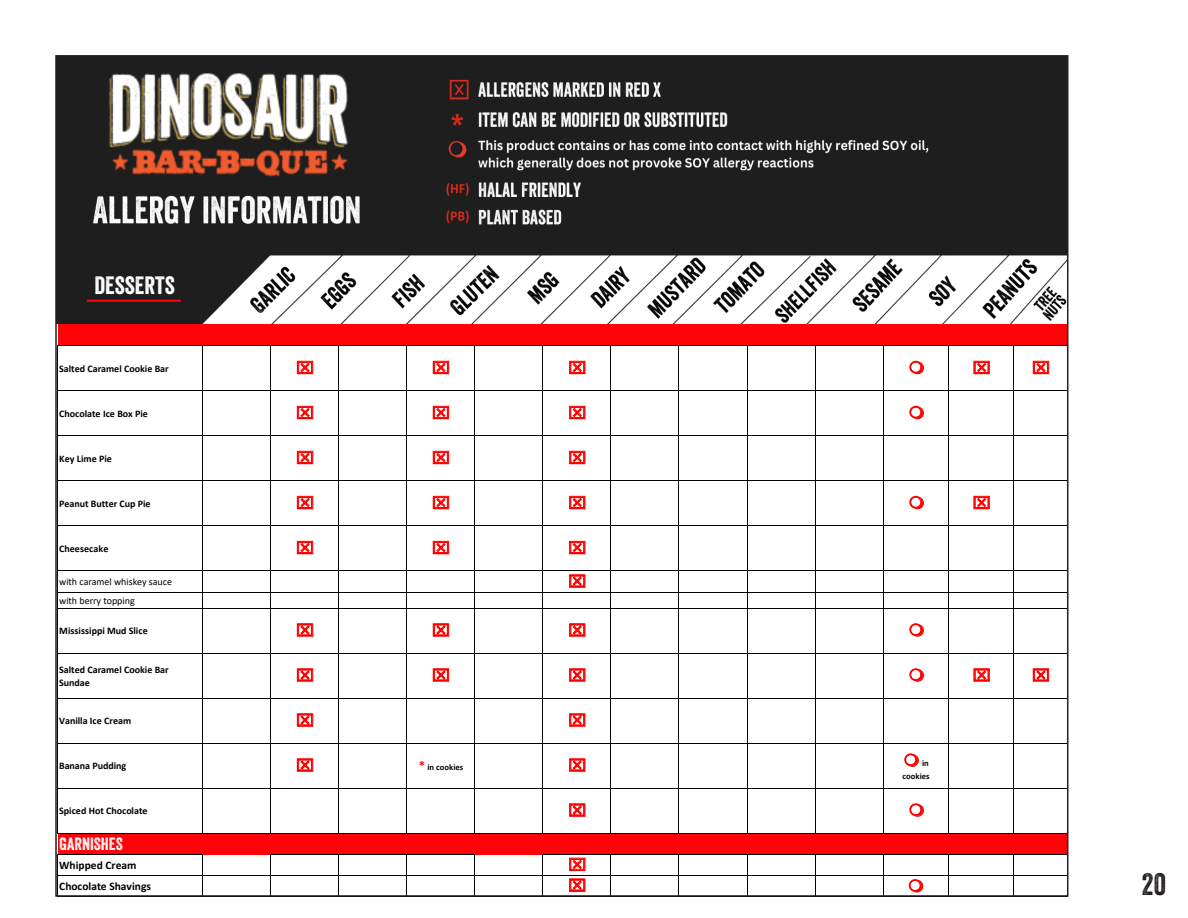
<style>
.page{position:relative;width:1188px;height:918px;background:#fff}
.page>*{position:absolute;margin:0;border:0;box-sizing:border-box;transform-origin:0 0}
.t1{font:30px "Veneer";color:#231f20}
.t2{font:24.3px "Veneer";color:#fff}
.t3{font:17.25px "Veneer";color:#fff}
.t4{font:700 11.4px/20.9px "Calibri";color:#000}
.t5{font:700 10.05px/12.9px "Calibri";color:#000}
.t6{font:10.05px/18.6px "Calibri";letter-spacing:-.005em;color:#000}
.t7{font:700 8.55px/12.5px "Calibri";letter-spacing:-.005em;color:#000;text-align:right}
.s1{font-size:12.9px;color:#f00}
</style>
<div class="page">
<div style="left:58px;top:323px;width:1010px;height:23px;background:#ff0208"></div>
<div style="left:58px;top:833px;width:1010px;height:22px;background:#ff0208"></div>
<hr style="left:202px;top:346px;width:1px;height:488px;background:#000">
<hr style="left:57px;top:854px;width:146px;height:1px;background:#000">
<hr style="left:270px;top:346px;width:1px;height:488px;background:#000">
<hr style="left:338px;top:346px;width:1px;height:488px;background:#000">
<hr style="left:406px;top:346px;width:1px;height:488px;background:#000">
<hr style="left:474px;top:346px;width:1px;height:488px;background:#000">
<hr style="left:271px;top:854px;width:204px;height:1px;background:#000">
<hr style="left:542px;top:346px;width:1px;height:488px;background:#000">
<hr style="left:611px;top:346px;width:1px;height:488px;background:#000">
<hr style="left:679px;top:346px;width:1px;height:488px;background:#000">
<hr style="left:747px;top:346px;width:1px;height:488px;background:#000">
<hr style="left:815px;top:346px;width:1px;height:488px;background:#000">
<hr style="left:883px;top:346px;width:1px;height:488px;background:#000">
<hr style="left:948px;top:346px;width:1px;height:488px;background:#000">
<hr style="left:1013px;top:346px;width:1px;height:488px;background:#000">
<hr style="left:542px;top:854px;width:1px;height:43px;background:#000">
<hr style="left:611px;top:855px;width:1px;height:42px;background:#000">
<hr style="left:202px;top:855px;width:1px;height:42px;background:#000">
<hr style="left:270px;top:854px;width:1px;height:43px;background:#000">
<hr style="left:338px;top:855px;width:1px;height:42px;background:#000">
<hr style="left:406px;top:855px;width:1px;height:42px;background:#000">
<hr style="left:474px;top:855px;width:1px;height:42px;background:#000">
<hr style="left:679px;top:855px;width:1px;height:42px;background:#000">
<hr style="left:747px;top:855px;width:1px;height:42px;background:#000">
<hr style="left:815px;top:855px;width:1px;height:42px;background:#000">
<hr style="left:883px;top:855px;width:1px;height:42px;background:#000">
<hr style="left:948px;top:855px;width:1px;height:42px;background:#000">
<hr style="left:1013px;top:855px;width:1px;height:42px;background:#000">
<hr style="left:57px;top:345px;width:1011px;height:1px;background:#000">
<hr style="left:57px;top:390px;width:1011px;height:1px;background:#000">
<hr style="left:57px;top:435px;width:1011px;height:1px;background:#000">
<hr style="left:57px;top:480px;width:1011px;height:1px;background:#000">
<hr style="left:57px;top:525px;width:1011px;height:1px;background:#000">
<hr style="left:57px;top:570px;width:1011px;height:1px;background:#000">
<hr style="left:57px;top:592px;width:1011px;height:1px;background:#000">
<hr style="left:57px;top:608px;width:1011px;height:1px;background:#000">
<hr style="left:57px;top:653px;width:1011px;height:1px;background:#000">
<hr style="left:57px;top:698px;width:1011px;height:1px;background:#000">
<hr style="left:57px;top:743px;width:1011px;height:1px;background:#000">
<hr style="left:57px;top:788px;width:1011px;height:1px;background:#000">
<hr style="left:57px;top:833px;width:1011px;height:1px;background:#000">
<hr style="left:543px;top:854px;width:525px;height:1px;background:#000">
<hr style="left:57px;top:875px;width:1011px;height:1px;background:#000">
<img style="left:58px;top:58px;width:1007px;height:266px">
<hr style="left:87px;top:300px;width:94px;height:2px;background:#ff0208">
<svg style="left:297px;top:361px;width:16px;height:13px"></svg>
<svg style="left:433px;top:361px;width:16px;height:13px"></svg>
<svg style="left:569px;top:361px;width:16px;height:13px"></svg>
<svg style="left:909px;top:361px;width:15px;height:13px"></svg>
<svg style="left:974px;top:361px;width:16px;height:13px"></svg>
<svg style="left:1033px;top:361px;width:16px;height:13px"></svg>
<svg style="left:297px;top:406px;width:16px;height:13px"></svg>
<svg style="left:433px;top:406px;width:16px;height:13px"></svg>
<svg style="left:569px;top:406px;width:16px;height:13px"></svg>
<svg style="left:909px;top:406px;width:15px;height:13px"></svg>
<svg style="left:297px;top:451px;width:16px;height:13px"></svg>
<svg style="left:433px;top:451px;width:16px;height:13px"></svg>
<svg style="left:569px;top:451px;width:16px;height:13px"></svg>
<svg style="left:297px;top:496px;width:16px;height:13px"></svg>
<svg style="left:433px;top:496px;width:16px;height:13px"></svg>
<svg style="left:569px;top:496px;width:16px;height:13px"></svg>
<svg style="left:909px;top:496px;width:15px;height:13px"></svg>
<svg style="left:974px;top:496px;width:16px;height:13px"></svg>
<svg style="left:297px;top:541px;width:16px;height:13px"></svg>
<svg style="left:433px;top:541px;width:16px;height:13px"></svg>
<svg style="left:569px;top:541px;width:16px;height:13px"></svg>
<svg style="left:569px;top:574px;width:16px;height:14px"></svg>
<svg style="left:297px;top:623px;width:16px;height:14px"></svg>
<svg style="left:433px;top:623px;width:16px;height:14px"></svg>
<svg style="left:569px;top:623px;width:16px;height:14px"></svg>
<svg style="left:909px;top:623px;width:15px;height:14px"></svg>
<svg style="left:297px;top:668px;width:16px;height:14px"></svg>
<svg style="left:433px;top:668px;width:16px;height:14px"></svg>
<svg style="left:569px;top:668px;width:16px;height:14px"></svg>
<svg style="left:909px;top:668px;width:15px;height:14px"></svg>
<svg style="left:974px;top:668px;width:16px;height:14px"></svg>
<svg style="left:1033px;top:668px;width:16px;height:14px"></svg>
<svg style="left:297px;top:713px;width:16px;height:14px"></svg>
<svg style="left:569px;top:713px;width:16px;height:14px"></svg>
<svg style="left:297px;top:758px;width:16px;height:14px"></svg>
<svg style="left:569px;top:758px;width:16px;height:14px"></svg>
<svg style="left:904px;top:753px;width:15px;height:14px"></svg>
<svg style="left:569px;top:803px;width:16px;height:14px"></svg>
<svg style="left:909px;top:803px;width:15px;height:14px"></svg>
<svg style="left:569px;top:858px;width:16px;height:13px"></svg>
<svg style="left:569px;top:879px;width:16px;height:13px"></svg>
<svg style="left:909px;top:879px;width:14px;height:14px"></svg>
<h2 class="t2" style="left:95px;top:270px;width:82px">DESSERTS</h2>
<p class="t5" style="left:59px;top:362px;width:111px">Salted Caramel Cookie Bar</p>
<p class="t5" style="left:59px;top:407px;width:90px">Chocolate Ice Box Pie</p>
<p class="t5" style="left:59px;top:452px;width:54px">Key Lime Pie</p>
<p class="t5" style="left:59px;top:497px;width:93px">Peanut Butter Cup Pie</p>
<p class="t5" style="left:59px;top:542px;width:51px">Cheesecake</p>
<p class="t6" style="left:59px;top:573px;width:114px">with caramel whiskey sauce with berry topping</p>
<p class="t5" style="left:59px;top:624px;width:90px">Mississippi Mud Slice</p>
<p class="t5" style="left:59px;top:663px;width:111px">Salted Caramel Cookie Bar<br>Sundae</p>
<p class="t5" style="left:59px;top:715px;width:73px">Vanilla Ice Cream</p>
<p class="t5" style="left:59px;top:760px;width:68px">Banana Pudding</p>
<p class="t7" style="left:419px;top:761px;width:46px"><span class="s1">*</span> in cookies</p>
<p class="t7" style="left:903px;top:757px;width:28px">in cookies</p>
<p class="t5" style="left:59px;top:805px;width:90px">Spiced Hot Chocolate</p>
<h3 class="t3" style="left:60px;top:833px;width:65px">GARNISHES</h3>
<p class="t4" style="left:59px;top:855px;width:93px">Whipped Cream<br>Chocolate Shavings</p>
<h1 class="t1" style="left:1142px;top:866px;width:26px">20</h1>
</div>
